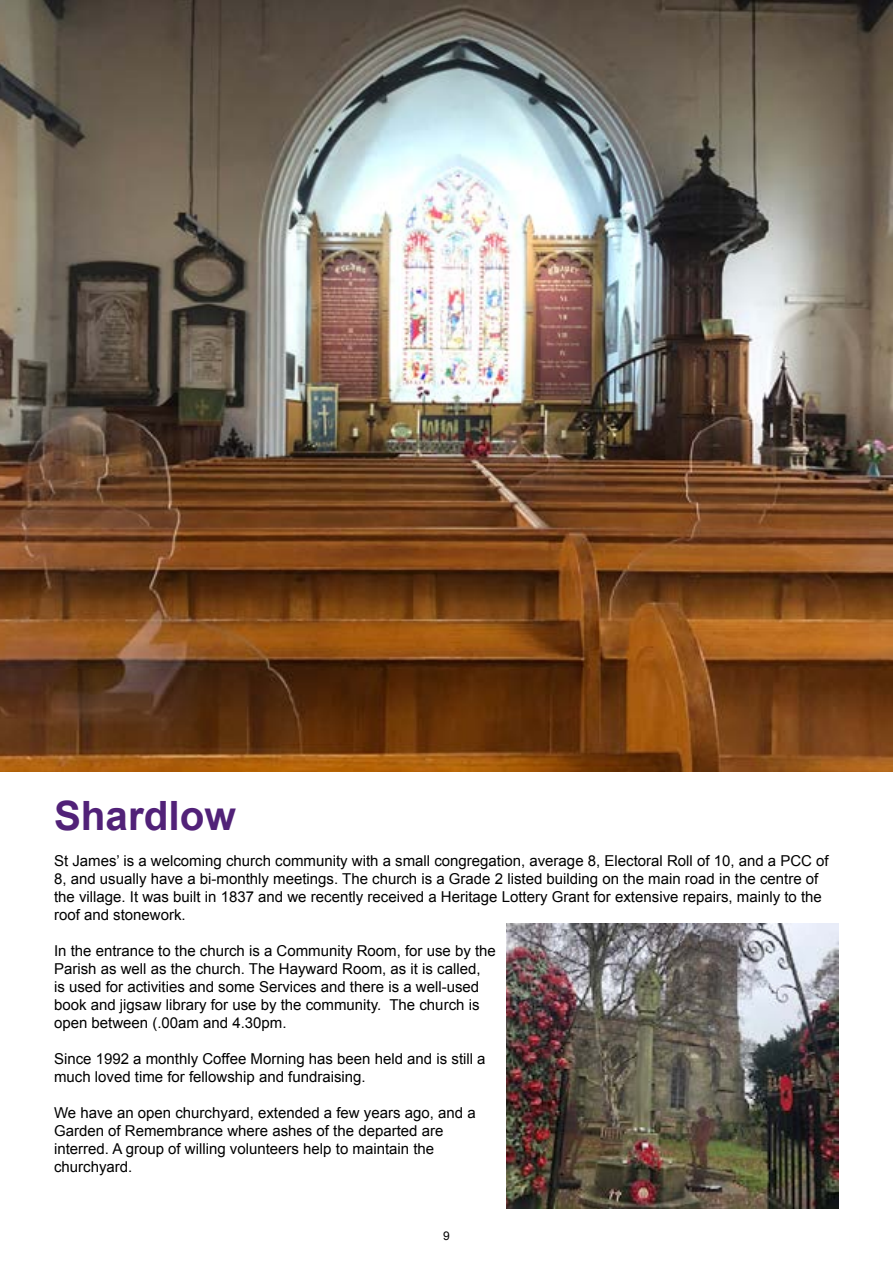
<style>
.page{position:relative;width:893px;height:1263px;background:#fff}
.page>*{position:absolute;margin:0;border:0;box-sizing:border-box;transform-origin:0 0}
.t1{font:700 40.35px "Arial";color:#512178}
.t2{font:15px/18px "Arial";color:#000}
.t3{font:12px "Arial";color:#000}
</style>
<div class="page">
<img style="left:0;top:0;width:893px;height:772px">
<img style="left:507px;top:923px;width:332px;height:286px">
<h1 class="t1" style="left:54px;top:789px;width:183px">Shardlow</h1>
<p class="t2" style="left:54px;top:852px;width:776px">St James’ is a welcoming church community with a small congregation, average 8, Electoral Roll of 10, and a PCC of 8, and usually have a bi-monthly meetings. The church is a Grade 2 listed building on the main road in the centre of the village. It was built in 1837 and we recently received a Heritage Lottery Grant for extensive repairs, mainly to the roof and stonework.</p>
<p class="t2" style="left:54px;top:942px;width:443px">In the entrance to the church is a Community Room, for use by the Parish as well as the church. The Hayward Room, as it is called,<br>is used for activities and some Services and there is a well-used book and jigsaw library for use by the community. The church is open between (.00am and 4.30pm.</p>
<p class="t2" style="left:54px;top:1050px;width:433px">Since 1992 a monthly Coffee Morning has been held and is still a much loved time for fellowship and fundraising.</p>
<p class="t2" style="left:54px;top:1104px;width:423px">We have an open churchyard, extended a few years ago, and a Garden of Remembrance where ashes of the departed are interred. A group of willing volunteers help to maintain the churchyard.</p>
<p class="t3" style="left:443px;top:1228px;width:8px">9</p>
</div>
